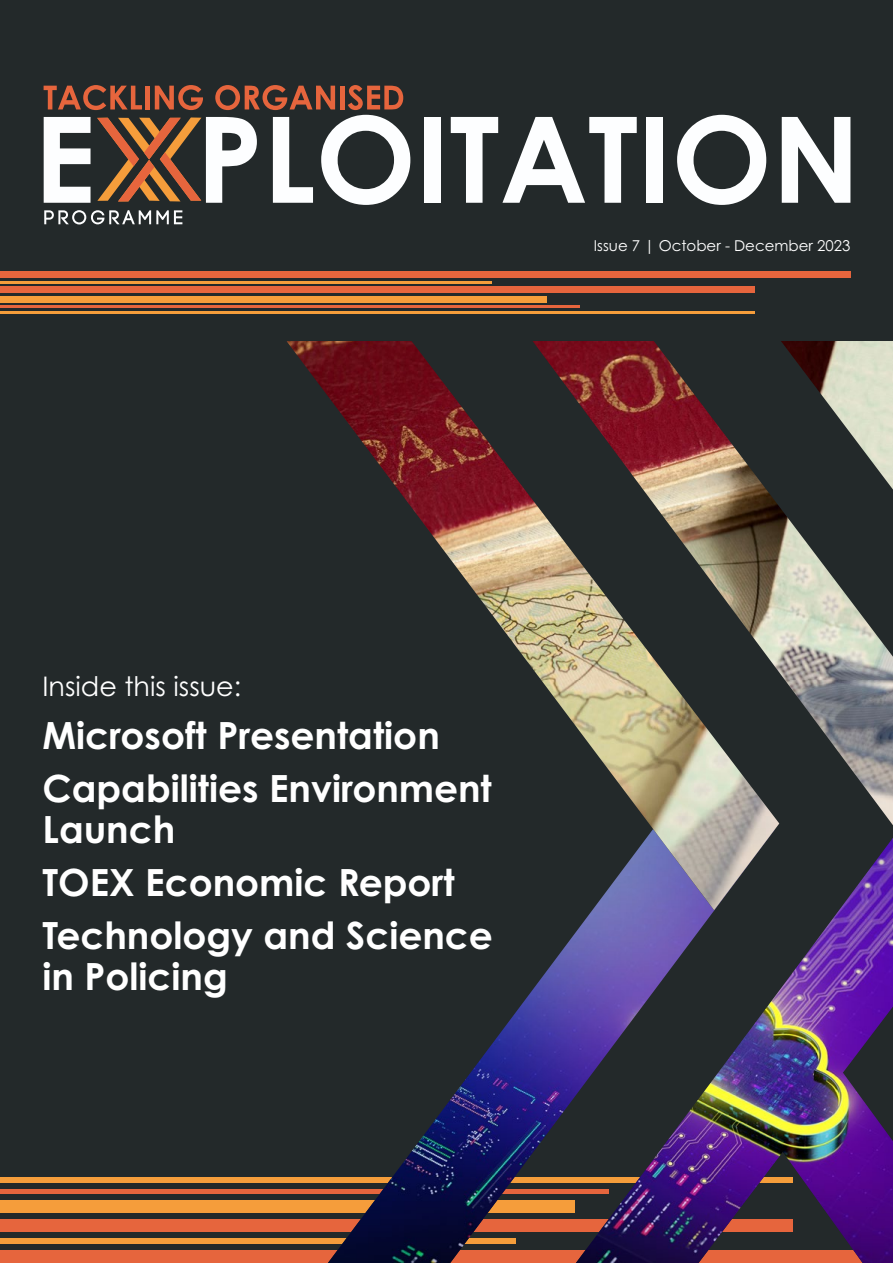
<style>
.page{position:relative;width:893px;height:1263px;background:#23292a}
.page>*{position:absolute;margin:0;border:0;box-sizing:border-box;transform-origin:0 0}
.t1{font:700 37.5px/53.2px "Century Gothic Pro";color:#fff}
.t2{font:27px "Century Gothic Pro";color:#fff}
.t3{font:15px "Century Gothic Pro";color:#fff}
</style>
<div class="page">
<div style="left:0;top:1250px;width:893px;height:13px;background:#e6653d"></div>
<div style="left:0;top:1219px;width:792px;height:13px;background:#e6653d"></div>
<div style="left:0;top:1238px;width:516px;height:6px;background:#f59d3b"></div>
<div style="left:0;top:1189px;width:609px;height:5px;background:#e6653d"></div>
<div style="left:0;top:1177px;width:792px;height:6px;background:#f59d3b"></div>
<div style="left:0;top:1200px;width:574px;height:13px;background:#f59d3b"></div>
<img style="left:328px;top:910px;width:565px;height:353px">
<img style="left:287px;top:341px;width:606px;height:569px">
<div style="left:425px;top:117px;width:16px;height:86px;background:#fdfeff"></div>
<svg style="left:451px;top:117px;width:186px;height:86px"></svg>
<div style="left:647px;top:117px;width:16px;height:86px;background:#fdfeff"></div>
<svg style="left:677px;top:115px;width:89px;height:90px"></svg>
<svg style="left:782px;top:117px;width:68px;height:86px"></svg>
<svg style="left:44px;top:85px;width:366px;height:139px"></svg>
<div style="left:0;top:271px;width:850px;height:7px;background:#e6653d"></div>
<div style="left:0;top:287px;width:754px;height:6px;background:#e6653d"></div>
<hr style="left:0;top:281px;width:491px;height:3px;background:#f59d3b">
<hr style="left:0;top:306px;width:580px;height:2px;background:#e6653d">
<hr style="left:0;top:311px;width:754px;height:3px;background:#f59d3b">
<div style="left:0;top:296px;width:547px;height:7px;background:#f59d3b"></div>
<p class="t3" style="left:594px;top:237px;width:258px">Issue 7 | October - December 2023</p>
<p class="t2" style="left:43px;top:669px;width:200px">Inside this issue:</p>
<p class="t1" style="left:43px;top:708px;width:451px">Microsoft Presentation<br>Capabilities Environment</p>
<p class="t1" style="left:43px;top:802px;width:452px">Launch<br>TOEX Economic Report<br>Technology and Science</p>
<p class="t1" style="left:43px;top:949px;width:187px">in Policing</p>
</div>
